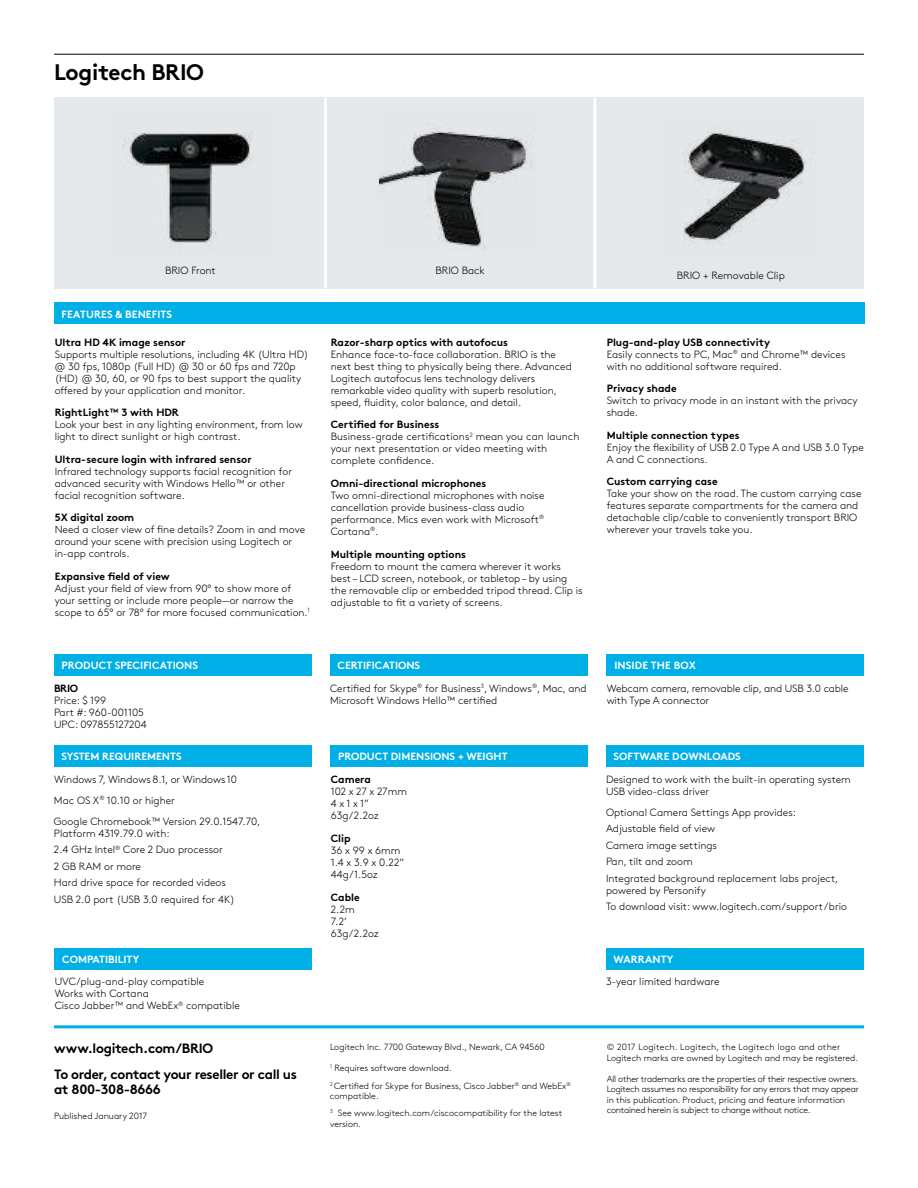
<style>
.page{position:relative;width:918px;height:1188px;background:#fff}
.page>*{position:absolute;margin:0;border:0;box-sizing:border-box;transform-origin:0 0}
.t1{font:700 22.5px "Brown Pro";letter-spacing:-.015em;color:#000}
.t2{font:700 13.5px/25.8px "Brown Pro";letter-spacing:-.025em;color:#000}
.t3{font:300 10.5px/12px "Brown Pro";color:#000}
.t4{font:700 10.5px "Brown Pro";color:#000}
.t5{font:700 10.5px "Brown Pro";color:#fff}
.t6{font:300 9px/17.2px "Brown Pro";color:#000}
.t7{font:300 9px/10.5px "Brown Pro";letter-spacing:-.025em;color:#000}
.s1{font-weight:700}
.s2{font-weight:700;color:#fff}
</style>
<div class="page">
<hr style="left:54px;top:54px;width:810px;height:1px;background:#000">
<div style="left:54px;top:654px;width:258px;height:22px;background:#00afe5"></div>
<div style="left:54px;top:745px;width:258px;height:22px;background:#00afe5"></div>
<div style="left:54px;top:303px;width:811px;height:21px;background:#00afe5"></div>
<div style="left:331px;top:745px;width:257px;height:22px;background:#00afe5"></div>
<div style="left:330px;top:654px;width:257px;height:22px;background:#00afe5"></div>
<div style="left:606px;top:948px;width:257px;height:21px;background:#00afe5"></div>
<div style="left:55px;top:948px;width:257px;height:21px;background:#00afe5"></div>
<div style="left:606px;top:745px;width:257px;height:22px;background:#00afe5"></div>
<div style="left:607px;top:654px;width:257px;height:22px;background:#00afe5"></div>
<hr style="left:54px;top:1025px;width:810px;height:3px;background:#00afe5">
<div style="left:54px;top:98px;width:810px;height:191px;background:#e4e8ea"></div>
<img style="left:123px;top:132px;width:129px;height:116px">
<hr style="left:593px;top:98px;width:3px;height:191px;background:#fff">
<hr style="left:324px;top:98px;width:3px;height:191px;background:#fff">
<img style="left:379px;top:131px;width:154px;height:119px">
<img style="left:683px;top:132px;width:128px;height:113px">
<h1 class="t1" style="left:54px;top:54px;width:152px">Logitech BRIO</h1>
<p class="t3" style="left:165px;top:264px;width:52px">BRIO Front</p>
<p class="t3" style="left:164px;top:264px;width:55px">SmartD ck</p>
<p class="t5" style="left:62px;top:306px;width:112px">FEATURES &amp; BENEFITS</p>
<p class="t4" style="left:55px;top:333px;width:132px">Ultra HD 4K image sensor</p>
<p class="t3" style="left:55px;top:347px;width:255px">Supports multiple resolutions, including 4K (Ultra HD) @ 30 fps, 1080p (Full HD) @ 30 or 60 fps and 720p (HD) @ 30, 60, or 90 fps to best support the quality offered by your application and monitor.</p>
<p class="t4" style="left:55px;top:404px;width:126px">RightLight™ 3 with HDR</p>
<p class="t3" style="left:55px;top:418px;width:249px">Look your best in any lighting environment, from low light to direct sunlight or high contrast.</p>
<p class="t4" style="left:55px;top:450px;width:198px">Ultra-secure login with infrared sensor</p>
<p class="t3" style="left:55px;top:464px;width:239px">Infrared technology supports facial recognition for advanced security with Windows Hello™ or other facial recognition software.</p>
<p class="t4" style="left:55px;top:509px;width:81px">5X digital zoom</p>
<p class="t3" style="left:55px;top:523px;width:252px">Need a closer view of fine details? Zoom in and move around your scene with precision using Logitech or in-app controls.</p>
<p class="t4" style="left:55px;top:567px;width:117px">Expansive field of view</p>
<p class="t3" style="left:55px;top:581px;width:257px">Adjust your field of view from 90° to show more of your setting or include more people—or narrow the scope to 65° or 78° for more focused communication.<sup>1</sup></p>
<p class="t5" style="left:62px;top:657px;width:138px">PRODUCT SPECIFICATIONS</p>
<p class="t4" style="left:54px;top:680px;width:26px">BRIO</p>
<p class="t3" style="left:54px;top:693px;width:94px">Price: $ 199<br>Part #: 960-001105<br>UPC: 097855127204</p>
<p class="t5" style="left:62px;top:748px;width:122px">SYSTEM REQUIREMENTS</p>
<p class="t3" style="left:54px;top:768px;width:208px;line-height:21px">Windows 7, Windows 8.1, or Windows 10<br>Mac OS X<sup>®</sup> 10.10 or higher<br>Google Chromebook™ Version 29.0.1547.70,</p>
<p class="t3" style="left:54px;top:824px;width:182px;line-height:16.5px">Platform 4319.79.0 with:<br>2.4 GHz Intel<sup>®</sup> Core 2 Duo processor<br>2 GB RAM or more<br>Hard drive space for recorded videos<br>USB 2.0 port (USB 3.0 required for 4K)</p>
<p class="t5" style="left:62px;top:950px;width:79px">COMPATIBILITY</p>
<p class="t3" style="left:55px;top:975px;width:187px">UVC/plug-and-play compatible<br>Works with Cortana<br>Cisco Jabber™ and WebEx<sup>®</sup> compatible</p>
<p class="t2" style="left:54px;top:1034px;width:244px">www.logitech.com/BRIO<br>To order, contact your reseller or call us</p>
<p class="t2" style="left:54px;top:1075px;width:108px">at 800-308-8666</p>
<p class="t6" style="left:54px;top:1106px;width:95px">Published January 2017</p>
<p class="t3" style="left:436px;top:264px;width:51px">BRIO Back</p>
<p class="t3" style="left:677px;top:268px;width:109px">BRIO + Removable Clip</p>
<p class="t4" style="left:331px;top:333px;width:179px">Razor-sharp optics with autofocus</p>
<p class="t3" style="left:331px;top:347px;width:243px">Enhance face-to-face collaboration. BRIO is the next best thing to physically being there. Advanced Logitech autofocus lens technology delivers remarkable video quality with superb resolution, speed, fluidity, color balance, and detail.</p>
<p class="t3" style="left:331px;top:418px;width:250px"><span class="s1">Certified for Business<br></span>Business-grade certifications<sup>2</sup> mean you can launch your next presentation or video meeting with complete confidence.</p>
<p class="t4" style="left:331px;top:475px;width:157px">Omni-directional microphones</p>
<p class="t3" style="left:331px;top:489px;width:215px">Two omni-directional microphones with noise cancellation provide business-class audio performance. Mics even work with Microsoft<sup>® </sup>Cortana<sup>®</sup>.</p>
<p class="t4" style="left:331px;top:546px;width:137px">Multiple mounting options</p>
<p class="t3" style="left:331px;top:559px;width:253px">Freedom to mount the camera wherever it works best – LCD screen, notebook, or tabletop – by using the removable clip or embedded tripod thread. Clip is adjustable to fit a variety of screens.</p>
<p class="t3" style="left:607px;top:335px;width:240px"><span class="s1">Plug-and-play USB connectivity<br></span>Easily connects to PC, Mac<sup>®</sup> and Chrome™ devices with no additional software required.</p>
<p class="t4" style="left:607px;top:380px;width:71px">Privacy shade</p>
<p class="t3" style="left:607px;top:394px;width:252px">Switch to privacy mode in an instant with the privacy shade.</p>
<p class="t4" style="left:607px;top:426px;width:134px">Multiple connection types</p>
<p class="t3" style="left:607px;top:440px;width:259px">Enjoy the flexibility of USB 2.0 Type A and USB 3.0 Type<br>A and C connections.</p>
<p class="t4" style="left:607px;top:473px;width:112px">Custom carrying case</p>
<p class="t3" style="left:607px;top:487px;width:256px">Take your show on the road. The custom carrying case features separate compartments for the camera and detachable clip/cable to conveniently transport BRIO wherever your travels take you.</p>
<p class="t3" style="left:330px;top:653px;width:258px;line-height:22.8px;text-indent:7px"><span class="s2">CERTIFICATIONS<br></span>Certified for Skype<sup>®</sup> for Business<sup>3</sup>, Windows<sup>®</sup>, Mac, and</p>
<p class="t3" style="left:330px;top:693px;width:169px">Microsoft Windows Hello™ certified</p>
<p class="t5" style="left:338px;top:748px;width:171px">PRODUCT DIMENSIONS + WEIGHT</p>
<p class="t4" style="left:331px;top:771px;width:42px">Camera</p>
<p class="t3" style="left:331px;top:785px;width:78px">102 x 27 x 27mm<br>4 x 1 x 1”<br>63g/2.2oz</p>
<p class="t4" style="left:331px;top:830px;width:21px">Clip</p>
<p class="t3" style="left:331px;top:843px;width:75px">36 x 99 x 6mm<br>1.4 x 3.9 x 0.22”<br>44g/1.5oz</p>
<p class="t4" style="left:331px;top:888px;width:30px">Cable</p>
<p class="t3" style="left:331px;top:902px;width:50px">2.2m<br>7.2’<br>63g/2.2oz</p>
<p class="t5" style="left:614px;top:657px;width:83px">INSIDE THE BOX</p>
<p class="t3" style="left:607px;top:681px;width:243px">Webcam camera, removable clip, and USB 3.0 cable with Type A connector</p>
<p class="t5" style="left:614px;top:748px;width:129px">SOFTWARE DOWNLOADS</p>
<p class="t3" style="left:606px;top:773px;width:246px">Designed to work with the built-in operating system<br>USB video-class driver</p>
<p class="t3" style="left:606px;top:803px;width:234px;line-height:16.5px">Optional Camera Settings App provides:<br>Adjustable field of view<br>Camera image settings<br>Pan, tilt and zoom<br>Integrated background replacement labs project,</p>
<p class="t3" style="left:606px;top:881px;width:242px;line-height:16.5px">powered by Personify<br>To download visit: www.logitech.com/support/brio</p>
<p class="t5" style="left:614px;top:950px;width:61px">WARRANTY</p>
<p class="t3" style="left:606px;top:975px;width:115px">3-year limited hardware</p>
<p class="t6" style="left:330px;top:1038px;width:216px">Logitech Inc. 7700 Gateway Blvd., Newark, CA 94560</p>
<p class="t6" style="left:330px;top:1059px;width:242px"><sup>1</sup> Requires software download.<br><sup>2</sup> Certified for Skype for Business, Cisco Jabber<sup>®</sup> and WebEx<sup>®</sup></p>
<p class="t6" style="left:330px;top:1087px;width:234px">compatible.<br><sup>3</sup> See www.logitech.com/ciscocompatibility for the latest</p>
<p class="t6" style="left:330px;top:1115px;width:32px">version.</p>
<p class="t6" style="left:607px;top:1041px;width:253px;line-height:10.5px">© 2017 Logitech. Logitech, the Logitech logo and other<br>Logitech marks are owned by Logitech and may be registered.</p>
<p class="t7" style="left:607px;top:1073px;width:254px">All other trademarks are the properties of their respective owners.<br>Logitech assumes no responsibility for any errors that may appear in this publication. Product, pricing and feature information contained herein is subject to change without notice.</p>
</div>
